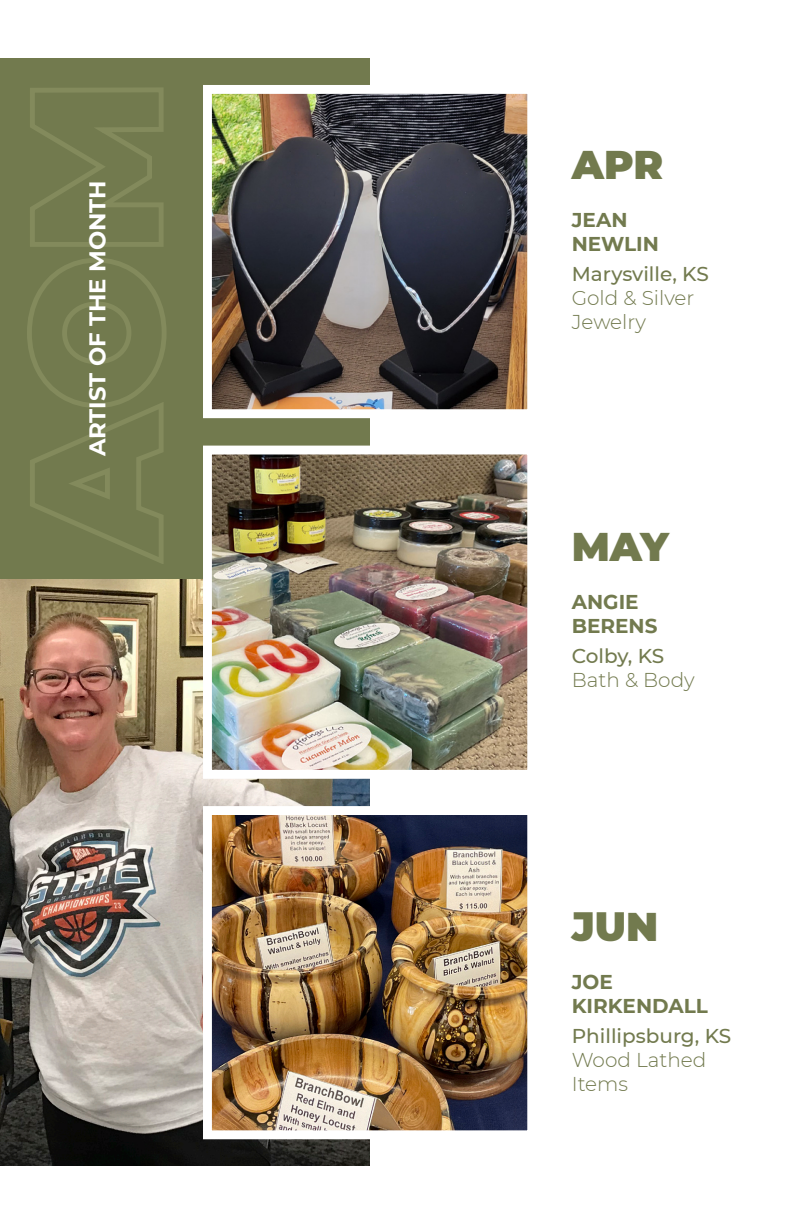
<style>
.page{position:relative;width:792px;height:1224px;background:#fff}
.page>*{position:absolute;margin:0;border:0;box-sizing:border-box;transform-origin:0 0}
.t1{font:900 40px "Montserrat";color:#727a4e}
.t2{font:700 22.8px "Montserrat";color:#fff}
.t3{font:300 20px/24px "Montserrat";color:#727a4e}
.t4{font:500 20px "Montserrat";color:#727a4e}
.t5{font:700 20px "Montserrat";color:#727a4e}
</style>
<div class="page">
<img style="left:0;top:58px;width:370px;height:1108px">
<img style="left:199px;top:81px;width:329px;height:342px">
<img style="left:199px;top:441px;width:329px;height:342px">
<img style="left:199px;top:802px;width:329px;height:342px">
<p class="t2" style="left:81px;top:456px;width:278px;rotate:-90deg">ARTIST OF THE MONTH</p>
<p class="t1" style="left:572px;top:135px;width:93px">APR</p>
<p class="t5" style="left:572px;top:205px;width:57px">JEAN</p>
<p class="t5" style="left:572px;top:229px;width:89px">NEWLIN</p>
<p class="t4" style="left:572px;top:260px;width:138px">Marysville, KS</p>
<p class="t3" style="left:572px;top:285px;width:124px">Gold &amp; Silver<br>Jewelry</p>
<p class="t1" style="left:572px;top:516px;width:98px">MAY</p>
<p class="t5" style="left:572px;top:587px;width:68px">ANGIE</p>
<p class="t5" style="left:572px;top:611px;width:87px">BERENS</p>
<p class="t4" style="left:572px;top:642px;width:94px">Colby, KS</p>
<p class="t3" style="left:572px;top:667px;width:125px">Bath &amp; Body</p>
<p class="t1" style="left:572px;top:897px;width:88px">JUN</p>
<p class="t5" style="left:572px;top:968px;width:43px">JOE</p>
<p class="t5" style="left:572px;top:992px;width:138px">KIRKENDALL</p>
<p class="t4" style="left:572px;top:1022px;width:161px">Phillipsburg, KS</p>
<p class="t3" style="left:572px;top:1047px;width:136px">Wood Lathed<br>Items</p>
</div>
